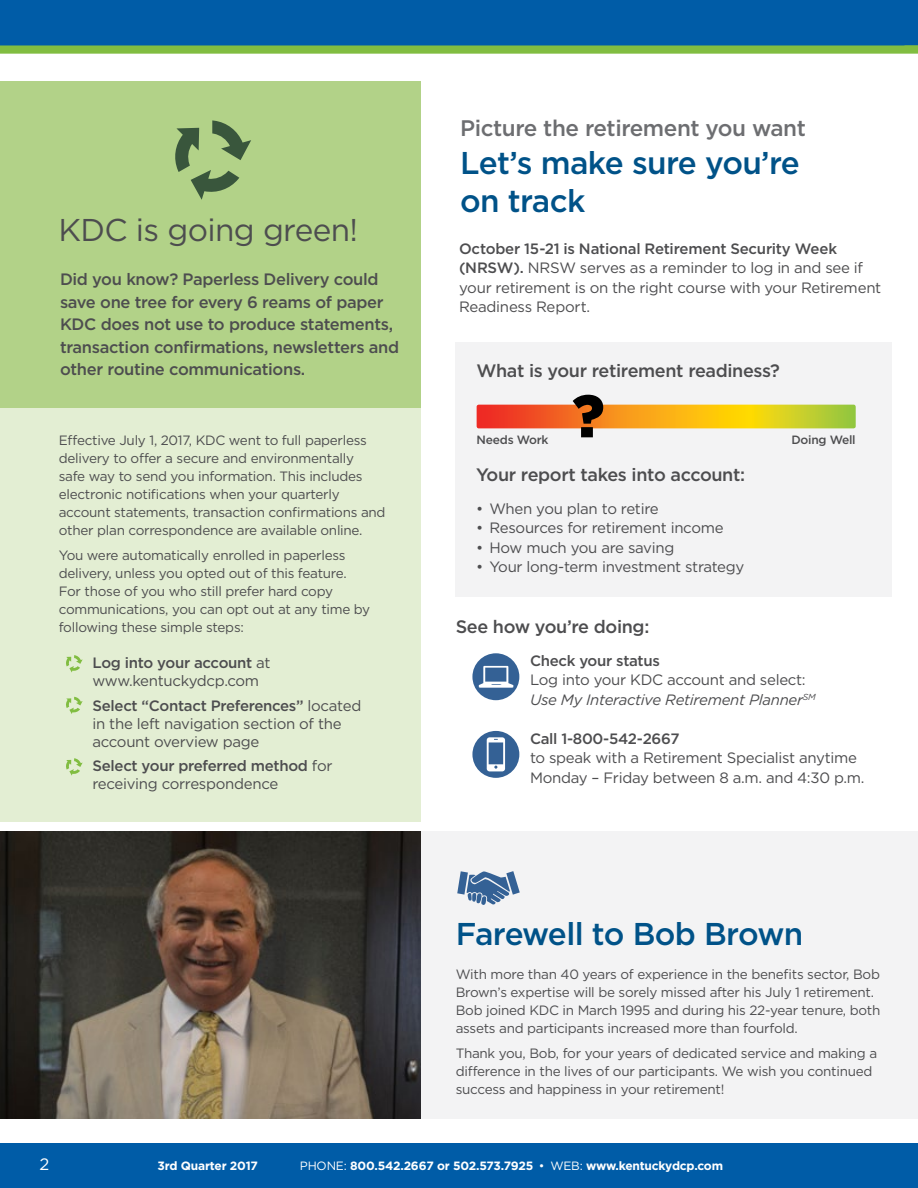
<style>
.page{position:relative;width:918px;height:1188px;background:#fff}
.page>*{position:absolute;margin:0;border:0;box-sizing:border-box;transform-origin:0 0}
.t1{font:900 60px "Gotham";color:#000}
.t2{font:500 31.5px/37.8px "Gotham";letter-spacing:-.02em;color:#005288}
.t3{font:31.5px "Gotham";letter-spacing:-.02em;color:#4d4d4f}
.t4{font:500 22.5px "Gotham";letter-spacing:-.02em;color:#6d6e71}
.t5{font:500 18px "Gotham";letter-spacing:-.02em;color:#4d4d4f}
.t6{font:500 16.5px/22.5px "Gotham";letter-spacing:-.02em;color:#4d4d4f}
.t7{font:16.5px "Gotham";color:#fff}
.t8{font:15px/18px "Gotham";letter-spacing:-.02em;color:#4d4d4f}
.t9{font:italic 15px/19.5px "Gotham";letter-spacing:-.02em;color:#4d4d4f}
.t10{font:500 15px "Gotham";letter-spacing:-.02em;color:#4d4d4f}
.t11{font:13.5px/18px "Gotham";letter-spacing:-.02em;color:#4d4d4f}
.t12{font:700 12px "Gotham";letter-spacing:-.015em;color:#fff}
.t13{font:500 12px "Gotham";letter-spacing:-.02em;color:#4d4d4f}
.s1{font-weight:500}
.s2{font-style:normal}
.s3{font-weight:400}
</style>
<div class="page">
<div style="left:0;top:1143px;width:918px;height:45px;background:#005ca7"></div>
<div style="left:0;top:0;width:918px;height:45px;background:#005ca7"></div>
<div style="left:0;top:45px;width:918px;height:8px;background:#438e71"></div>
<svg style="left:904px;top:45px;width:14px;height:1px"></svg>
<div style="left:0;top:46px;width:918px;height:8px;background:#81bd41"></div>
<div style="left:0;top:407px;width:420px;height:415px;background:#e3eed3"></div>
<div style="left:0;top:831px;width:918px;height:288px;background:#f3f3f4"></div>
<svg style="left:66px;top:655px;width:17px;height:18px"></svg>
<svg style="left:66px;top:758px;width:17px;height:18px"></svg>
<svg style="left:66px;top:697px;width:17px;height:17px"></svg>
<div style="left:0;top:81px;width:420px;height:326px;background:#b2d288"></div>
<svg style="left:175px;top:120px;width:76px;height:80px"></svg>
<div style="left:456px;top:343px;width:436px;height:254px;background:#f3f3f4"></div>
<img style="left:0;top:832px;width:420px;height:287px">
<svg style="left:477px;top:405px;width:379px;height:23px;background:#e99b1d"></svg>
<svg style="left:472px;top:731px;width:47px;height:47px"></svg>
<div style="left:472px;top:653px;width:47px;height:47px;background:#346195;border-radius:50%"></div>
<svg style="left:479px;top:666px;width:34px;height:22px"></svg>
<svg style="left:457px;top:871px;width:63px;height:34px"></svg>
<h2 class="t3" style="left:58px;top:210px;width:301px">KDC is going green!</h2>
<p class="t6" style="left:60px;top:268px;width:341px">Did you know? Paperless Delivery could save one tree for every 6 reams of paper KDC does not use to produce statements, transaction confirmations, newsletters and other routine communications.</p>
<p class="t11" style="left:59px;top:431px;width:328px">Effective July 1, 2017, KDC went to full paperless delivery to offer a secure and environmentally<br>safe way to send you information. This includes electronic notifications when your quarterly account statements, transaction confirmations and other plan correspondence are available online.</p>
<p class="t11" style="left:59px;top:546px;width:313px">You were automatically enrolled in paperless delivery, unless you opted out of this feature.<br>For those of you who still prefer hard copy communications, you can opt out at any time by following these simple steps:</p>
<p class="t8" style="left:93px;top:653px;width:180px"><span class="s1">Log into your account</span> at www.kentuckydcp.com</p>
<p class="t8" style="left:93px;top:696px;width:270px"><span class="s1">Select “Contact Preferences”</span> located in the left navigation section of the account overview page</p>
<p class="t8" style="left:93px;top:757px;width:241px"><span class="s1">Select your preferred method</span> for receiving correspondence</p>
<h3 class="t4" style="left:460px;top:114px;width:347px">Picture the retirement you want</h3>
<h2 class="t2" style="left:460px;top:144px;width:341px">Let’s make sure you’re on track</h2>
<p class="t8" style="left:459px;top:238px;width:424px;line-height:19.5px"><span class="s1">October 15-21 is National Retirement Security Week (NRSW).</span> NRSW serves as a reminder to log in and see if your retirement is on the right course with your Retirement Readiness Report.</p>
<h3 class="t5" style="left:477px;top:359px;width:305px">What is your retirement readiness?</h3>
<p class="t13" style="left:477px;top:432px;width:73px">Needs Work</p>
<h1 class="t1" style="left:572px;top:375px;width:34px">?</h1>
<h3 class="t5" style="left:476px;top:463px;width:271px">Your report takes into account:</h3>
<p class="t8" style="left:476px;top:499px;width:184px">• When you plan to retire</p>
<p class="t8" style="left:476px;top:519px;width:249px">• Resources for retirement income</p>
<p class="t8" style="left:476px;top:538px;width:200px">• How much you are saving</p>
<p class="t8" style="left:476px;top:558px;width:270px">• Your long-term investment strategy</p>
<p class="t13" style="left:791px;top:432px;width:66px">Doing Well</p>
<h3 class="t5" style="left:456px;top:615px;width:195px">See how you’re doing:</h3>
<p class="t10" style="left:530px;top:651px;width:132px">Check your status</p>
<p class="t9" style="left:530px;top:670px;width:287px"><span class="s2">Log into your KDC account and select:<br></span>Use My Interactive Retirement Planner<sup>SM</sup></p>
<p class="t10" style="left:530px;top:729px;width:151px">Call 1-800-542-2667</p>
<p class="t8" style="left:530px;top:748px;width:336px;line-height:19.5px">to speak with a Retirement Specialist anytime<br>Monday – Friday between 8 a.m. and 4:30 p.m.</p>
<p class="t7" style="left:39px;top:1154px;width:11px">2</p>
<h2 class="t2" style="left:456px;top:915px;width:349px">Farewell to Bob Brown</h2>
<p class="t11" style="left:456px;top:965px;width:426px">With more than 40 years of experience in the benefits sector, Bob Brown’s expertise will be sorely missed after his July 1 retirement.<br>Bob joined KDC in March 1995 and during his 22-year tenure, both assets and participants increased more than fourfold.</p>
<p class="t11" style="left:456px;top:1043px;width:423px">Thank you, Bob, for your years of dedicated service and making a difference in the lives of our participants. We wish you continued success and happiness in your retirement!</p>
<p class="t12" style="left:158px;top:1158px;width:102px">3rd Quarter 2017</p>
<p class="t12" style="left:300px;top:1158px;width:425px"><span class="s3">PHONE:</span> 800.542.2667 or 502.573.7925 <span class="s3">• WEB:</span> www.kentuckydcp.com</p>
</div>
